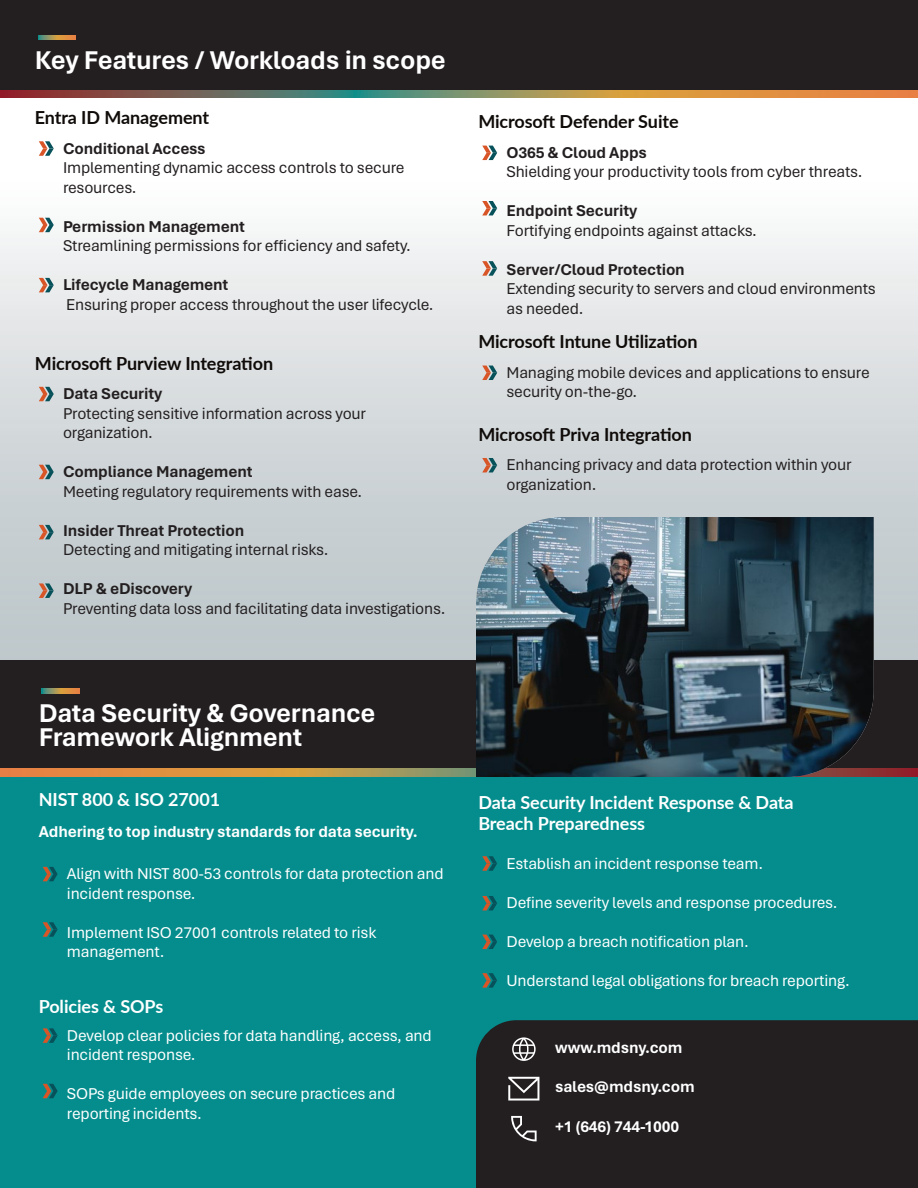
<style>
.page{position:relative;width:918px;height:1188px;background:#fff}
.page>*{position:absolute;margin:0;border:0;box-sizing:border-box;transform-origin:0 0}
.t1{font:700 27px/24px "Aptos";letter-spacing:-.01em;color:#fff}
.t2{font:700 18px "Lato";letter-spacing:-.005em;color:#0f0b09}
.t3{font:700 18px/21.6px "Lato";letter-spacing:-.005em;color:#fff}
.t4{font:16.5px/19.5px "Aptos";letter-spacing:-.01em;color:#231f20}
.t5{font:16.5px/19.5px "Aptos";letter-spacing:-.01em;color:#fff}
.t6{font:700 16.5px "Aptos";letter-spacing:-.01em;color:#231f20}
.t7{font:700 16.5px "Aptos";letter-spacing:-.01em;color:#fff}
</style>
<div class="page">
<div style="left:0;top:0;width:918px;height:97px;background:#231f20"></div>
<svg style="left:0;top:90px;width:918px;height:8px;background:#9a7d53"></svg>
<svg style="left:0;top:141px;width:918px;height:520px"></svg>
<div style="left:0;top:661px;width:918px;height:527px;background:#058d8d"></div>
<div style="left:0;top:661px;width:918px;height:107px;background:#231f20"></div>
<svg style="left:38px;top:35px;width:38px;height:5px"></svg>
<svg style="left:0;top:769px;width:918px;height:7px;background:#c58a47"></svg>
<svg style="left:39px;top:141px;width:15px;height:15px"></svg>
<svg style="left:39px;top:218px;width:15px;height:14px"></svg>
<svg style="left:39px;top:278px;width:15px;height:14px"></svg>
<svg style="left:39px;top:387px;width:15px;height:14px"></svg>
<svg style="left:39px;top:465px;width:15px;height:14px"></svg>
<svg style="left:39px;top:525px;width:15px;height:14px"></svg>
<svg style="left:39px;top:583px;width:15px;height:15px"></svg>
<svg style="left:43px;top:867px;width:15px;height:14px"></svg>
<svg style="left:43px;top:922px;width:15px;height:15px"></svg>
<svg style="left:43px;top:1028px;width:15px;height:15px"></svg>
<svg style="left:43px;top:1084px;width:15px;height:14px"></svg>
<svg style="left:482px;top:856px;width:15px;height:15px"></svg>
<svg style="left:482px;top:896px;width:15px;height:14px"></svg>
<svg style="left:482px;top:935px;width:15px;height:14px"></svg>
<svg style="left:482px;top:973px;width:15px;height:15px"></svg>
<svg style="left:482px;top:146px;width:15px;height:14px"></svg>
<svg style="left:482px;top:201px;width:15px;height:14px"></svg>
<svg style="left:482px;top:261px;width:15px;height:15px"></svg>
<svg style="left:482px;top:366px;width:15px;height:14px"></svg>
<svg style="left:482px;top:458px;width:15px;height:14px"></svg>
<svg style="left:42px;top:688px;width:38px;height:5px"></svg>
<img style="left:476px;top:517px;width:398px;height:260px">
<div style="left:476px;top:1020px;width:442px;height:168px;background:#231f20"></div>
<svg style="left:512px;top:1037px;width:24px;height:24px"></svg>
<svg style="left:511px;top:1116px;width:26px;height:25px"></svg>
<svg style="left:508px;top:1077px;width:31px;height:24px"></svg>
<h1 class="t1" style="left:35px;top:47px;width:413px">Key Features / Workloads in scope</h1>
<p class="t2" style="left:35px;top:104px;width:176px">Entra ID Management</p>
<p class="t6" style="left:63px;top:137px;width:144px">Conditional Access</p>
<p class="t4" style="left:63px;top:157px;width:343px">Implementing dynamic access controls to secure resources.</p>
<p class="t6" style="left:63px;top:215px;width:183px">Permission Management</p>
<p class="t4" style="left:63px;top:235px;width:349px">Streamlining permissions for efficiency and safety.</p>
<p class="t6" style="left:63px;top:273px;width:167px">Lifecycle Management</p>
<p class="t4" style="left:66px;top:294px;width:369px">Ensuring proper access throughout the user lifecycle.</p>
<p class="t2" style="left:35px;top:350px;width:240px">Microsoft Purview Integration</p>
<p class="t6" style="left:63px;top:382px;width:101px">Data Security</p>
<p class="t4" style="left:63px;top:403px;width:305px">Protecting sensitive information across your organization.</p>
<p class="t6" style="left:63px;top:460px;width:191px">Compliance Management</p>
<p class="t4" style="left:63px;top:481px;width:301px">Meeting regulatory requirements with ease.</p>
<p class="t6" style="left:63px;top:519px;width:183px">Insider Threat Protection</p>
<p class="t4" style="left:63px;top:539px;width:267px">Detecting and mitigating internal risks.</p>
<p class="t6" style="left:63px;top:578px;width:131px">DLP &amp; eDiscovery</p>
<p class="t4" style="left:63px;top:598px;width:384px">Preventing data loss and facilitating data investigations.</p>
<h1 class="t1" style="left:39px;top:700px;width:338px">Data Security &amp; Governance<br>Framework Alignment</h1>
<p class="t3" style="left:39px;top:788px;width:183px">NIST 800 &amp; ISO 27001</p>
<p class="t7" style="left:39px;top:820px;width:380px">Adhering to top industry standards for data security.</p>
<p class="t5" style="left:67px;top:863px;width:378px">Align with NIST 800-53 controls for data protection and incident response.</p>
<p class="t5" style="left:67px;top:922px;width:311px">Implement ISO 27001 controls related to risk management.</p>
<p class="t3" style="left:39px;top:995px;width:126px">Policies &amp; SOPs</p>
<p class="t5" style="left:67px;top:1025px;width:366px">Develop clear policies for data handling, access, and incident response.</p>
<p class="t5" style="left:67px;top:1083px;width:330px">SOPs guide employees on secure practices and reporting incidents.</p>
<p class="t2" style="left:478px;top:108px;width:202px">Microsoft Defender Suite</p>
<p class="t6" style="left:507px;top:141px;width:142px">O365 &amp; Cloud Apps</p>
<p class="t4" style="left:507px;top:162px;width:357px">Shielding your productivity tools from cyber threats.</p>
<p class="t6" style="left:507px;top:200px;width:132px">Endpoint Security</p>
<p class="t4" style="left:507px;top:220px;width:252px">Fortifying endpoints against attacks.</p>
<p class="t6" style="left:507px;top:258px;width:180px">Server/Cloud Protection</p>
<p class="t4" style="left:507px;top:279px;width:371px">Extending security to servers and cloud environments as needed.</p>
<p class="t2" style="left:478px;top:328px;width:221px">Microsoft Intune Utilization</p>
<p class="t4" style="left:507px;top:362px;width:365px">Managing mobile devices and applications to ensure security on-the-go.</p>
<p class="t2" style="left:478px;top:421px;width:215px">Microsoft Priva Integration</p>
<p class="t4" style="left:507px;top:455px;width:347px">Enhancing privacy and data protection within your organization.</p>
<p class="t3" style="left:478px;top:790px;width:317px">Data Security Incident Response &amp; Data<br>Breach Preparedness</p>
<p class="t5" style="left:507px;top:853px;width:258px">Establish an incident response team.</p>
<p class="t5" style="left:507px;top:892px;width:333px">Define severity levels and response procedures.</p>
<p class="t5" style="left:507px;top:931px;width:244px">Develop a breach notification plan.</p>
<p class="t5" style="left:507px;top:970px;width:345px">Understand legal obligations for breach reporting.</p>
<p class="t7" style="left:555px;top:1036px;width:129px">www.mdsny.com</p>
<p class="t7" style="left:555px;top:1076px;width:141px">sales@mdsny.com</p>
<p class="t7" style="left:555px;top:1116px;width:125px">+1 (646) 744-1000</p>
</div>
